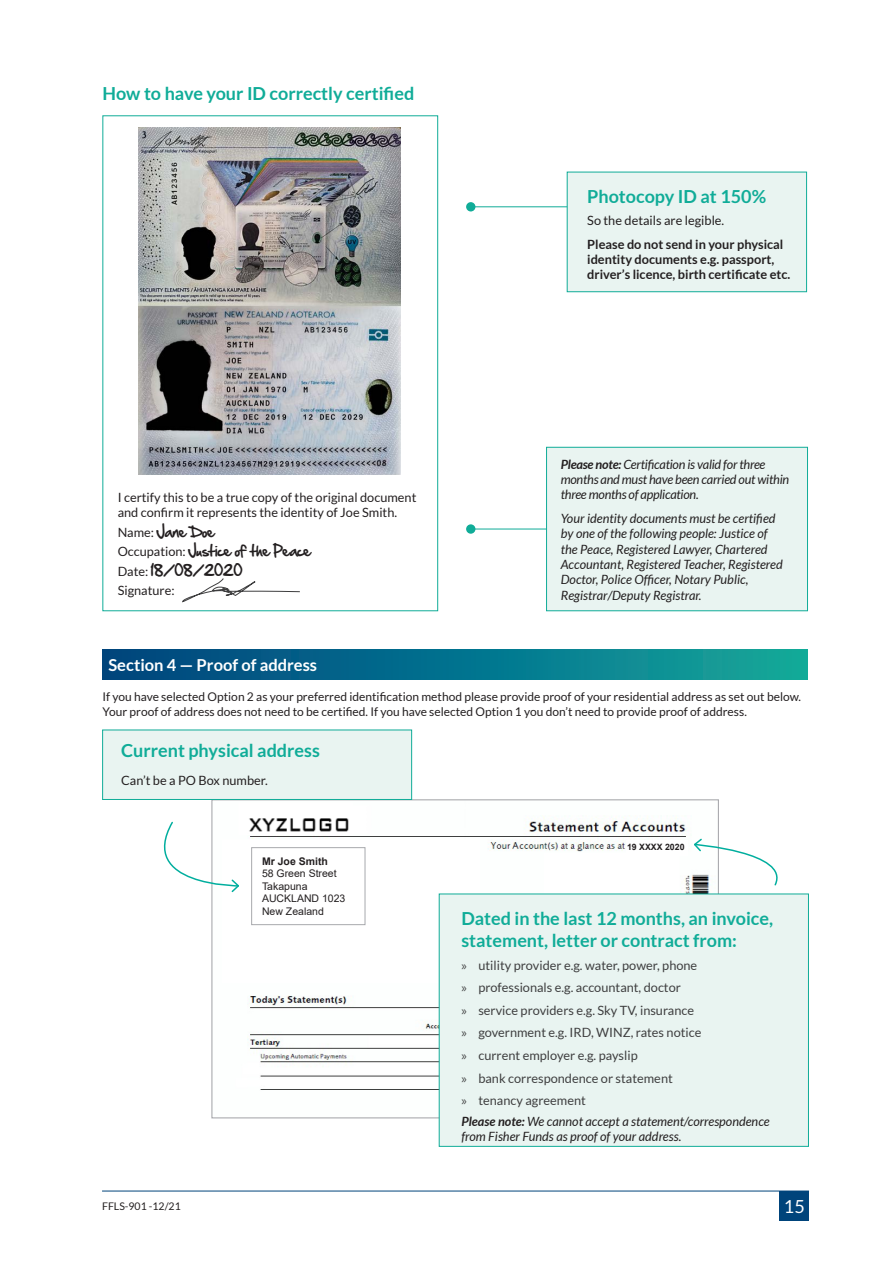
<style>
.page{position:relative;width:893px;height:1263px;background:#fff}
.page>*{position:absolute;margin:0;border:0;box-sizing:border-box;transform-origin:0 0}
.t1{font:700 18px/21.6px "Lato";color:#10ac98}
.t2{font:18px "Lato";color:#fff}
.t3{font:700 16.5px "Lato";color:#fff}
.t4{font:13.5px/19.5px "Hand Of Sean";color:#231f20}
.t5{font:italic 12.75px/15.3px "Lato";color:#231f20}
.t6{font:12.75px/22.6px "Lato";color:#3e3e3f}
.t7{font:12.75px/15.3px "Lato";color:#231f20}
.t8{font:italic 12.75px/15.3px "Lato";letter-spacing:-.02em;color:#231f20}
.t9{font:700 12.75px/15.3px "Lato";color:#231f20}
.t10{font:12px/14.4px "Lato";color:#231f20}
.t11{font:10.5px/12.6px "Arial";color:#231f20}
.t12{font:10.5px "Lato";color:#231f20}
.t13{font:700 10.5px "Arial";color:#231f20}
.t14{font:700 8.7px "Arial";color:#231f20}
.s1{font-family:"Lato";font-size:12.75px}
.s2{font-weight:700}
.s3{font-family:"Myriad Pro"}
</style>
<div class="page">
<hr style="left:102px;top:1191px;width:707px;height:1px;background:#00447b">
<div style="left:780px;top:1191px;width:29px;height:29px;background:#00447b"></div>
<hr style="left:472px;top:529px;width:116px;height:1px;background:#10ac98">
<div style="left:466px;top:524px;width:9px;height:10px;background:#10ac98;border-radius:50%"></div>
<div style="left:546px;top:447px;width:262px;height:164px;background:#e9f4f1;border:1px solid #10ac98"></div>
<svg style="left:182px;top:578px;width:118px;height:25px"></svg>
<img style="left:247px;top:815px;width:463px;height:301px">
<div style="left:251px;top:847px;width:114px;height:78px;border:1px solid #a8a9ad"></div>
<div style="left:626px;top:840px;width:61px;height:15px;background:#fff"></div>
<svg style="left:163px;top:820px;width:76px;height:73px"></svg>
<div style="left:439px;top:893px;width:370px;height:254px;background:#e9f4f1;border:1px solid #10ac98"></div>
<svg style="left:692px;top:837px;width:86px;height:50px"></svg>
<div style="left:102px;top:730px;width:310px;height:70px;background:#e9f4f1;border:1px solid #10ac98"></div>
<hr style="left:472px;top:206px;width:116px;height:1px;background:#10ac98">
<div style="left:466px;top:202px;width:9px;height:9px;background:#10ac98;border-radius:50%"></div>
<div style="left:567px;top:172px;width:240px;height:120px;background:#e9f4f1;border:1px solid #10ac98"></div>
<div style="left:102px;top:650px;width:706px;height:30px;background:linear-gradient(to right,#00417e,#12a79b)"></div>
<img style="left:138px;top:128px;width:262px;height:346px">
<h1 class="t1" style="left:102px;top:82px;width:313px">How to have your ID correctly certified</h1>
<p class="t7" style="left:118px;top:489px;width:300px">I certify this to be a true copy of the original document and confirm it represents the identity of Joe Smith.</p>
<p class="t4" style="left:118px;top:521px;width:194px"><span class="s1">Name:</span> Jane Doe<br><span class="s1">Occupation:</span> Justice of the Peace<br><span class="s1">Date:</span> 18/08/2020</p>
<p class="t7" style="left:118px;top:583px;width:58px">Signature:</p>
<h1 class="t1" style="left:587px;top:186px;width:180px">Photocopy ID at 150%</h1>
<p class="t7" style="left:587px;top:213px;width:139px">So the details are legible.</p>
<p class="t9" style="left:587px;top:236px;width:205px">Please do not send in your physical identity documents e.g. passport, driver’s licence, birth certificate etc.</p>
<p class="t8" style="left:561px;top:457px;width:230px"><span class="s2">Please note:</span> Certification is valid for three months and must have been carried out within three months of application.</p>
<p class="t5" style="left:561px;top:511px;width:223px">Your identity documents must be certified by one of the following people: Justice of the Peace, Registered Lawyer, Chartered Accountant, Registered Teacher, Registered Doctor, Police Officer, Notary Public, Registrar/Deputy Registrar.</p>
<p class="t3" style="left:108px;top:656px;width:210px">Section 4 — Proof of address</p>
<p class="t10" style="left:102px;top:689px;width:700px">If you have selected Option 2 as your preferred identification method please provide proof of your residential address as set out below.<br>Your proof of address does not need to be certified. If you have selected Option 1 you don’t need to provide proof of address.</p>
<h1 class="t1" style="left:121px;top:739px;width:200px">Current physical address</h1>
<p class="t7" style="left:121px;top:772px;width:148px">Can’t be a PO Box number.</p>
<p class="t13" style="left:262px;top:853px;width:67px">Mr Joe Smith</p>
<p class="t11" style="left:262px;top:867px;width:85px">58 Green Street<br>Takapuna<br>AUCKLAND 1023<br>New Zealand</p>
<p class="t14" style="left:627px;top:840px;width:59px">19 XXXX 2020</p>
<h1 class="t1" style="left:461px;top:908px;width:313px">Dated in the last 12 months, an invoice, statement, letter or contract from:</h1>
<p class="t6" style="left:461px;top:953px;width:242px"><span class="s3">»</span> utility provider e.g. water, power, phone <span class="s3">»</span> professionals e.g. accountant, doctor<br><span class="s3">»</span> service providers e.g. Sky TV, insurance <span class="s3">»</span> government e.g. IRD, WINZ, rates notice <span class="s3">»</span> current employer e.g. payslip<br><span class="s3">»</span> bank correspondence or statement<br><span class="s3">»</span> tenancy agreement</p>
<p class="t5" style="left:461px;top:1115px;width:310px"><span class="s2">Please note:</span> We cannot accept a statement/correspondence from Fisher Funds as proof of your address.</p>
<p class="t12" style="left:102px;top:1201px;width:80px">FFLS-901 -12/21</p>
<h1 class="t2" style="left:784px;top:1197px;width:22px">15</h1>
</div>
